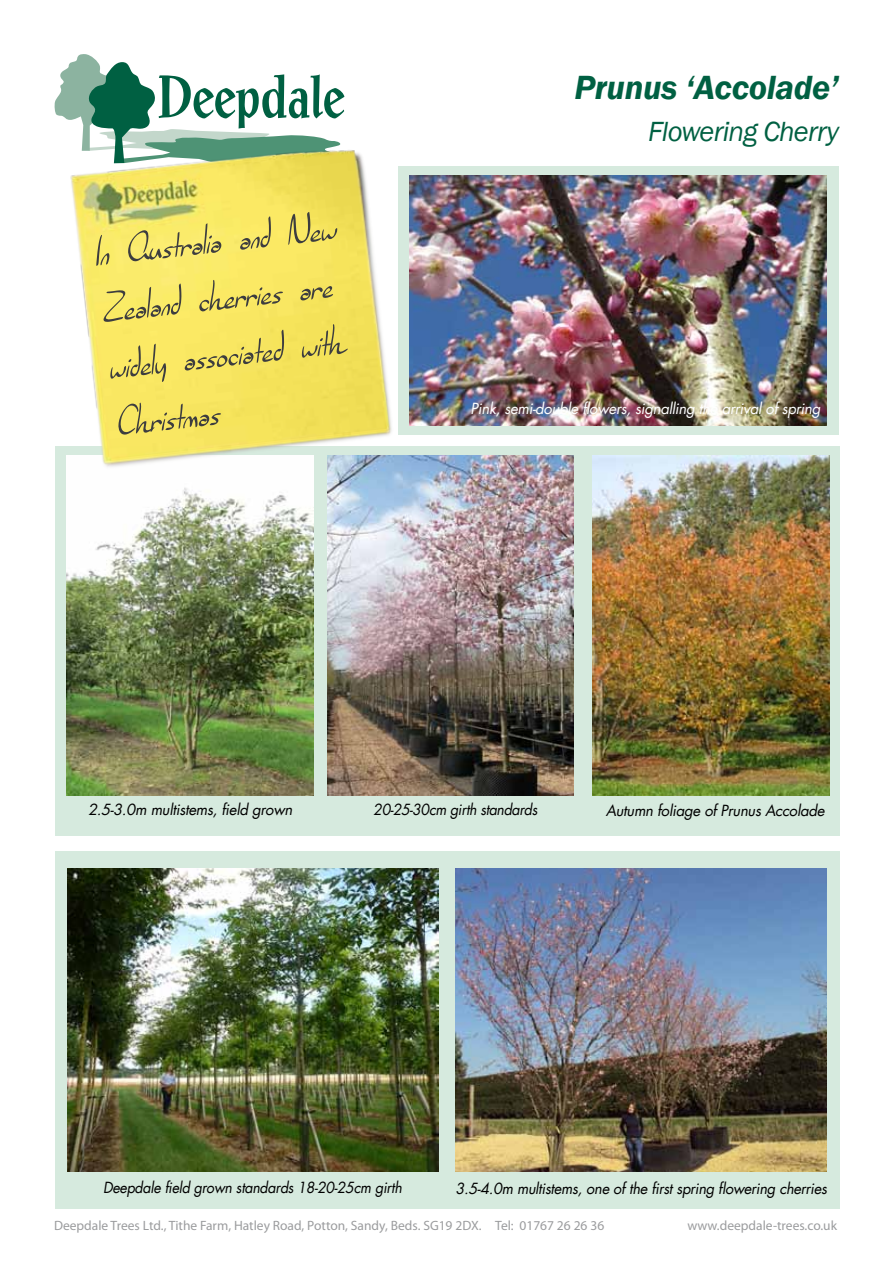
<style>
.page{position:relative;width:893px;height:1263px;background:#fff}
.page>*{position:absolute;margin:0;border:0;box-sizing:border-box;transform-origin:0 0}
.t1{font:51px/57.2px "SF Burlington Script";color:#3d3d3f}
.t2{font:italic 600 34.5px "Franklin Gothic";letter-spacing:-.01em;color:#006042}
.t3{font:italic 28.5px "Franklin Gothic";letter-spacing:-.025em;color:#006042}
.t4{font:italic 15px "Futura LT";letter-spacing:-.02em;color:#000}
.t5{font:italic 15px "Futura LT";letter-spacing:-.02em;color:#000;scale:.95 1}
.t6{font:italic 15px "Futura LT";letter-spacing:-.02em;color:#fff}
.t7{font:13.5px "Myriad Pro";color:#9b9c9e}
</style>
<div class="page">
<svg style="left:54px;top:54px;width:290px;height:83px"></svg>
<div style="left:55px;top:446px;width:785px;height:390px;background:#d6eade"></div>
<div style="left:55px;top:851px;width:785px;height:358px;background:#d6eade"></div>
<img style="left:67px;top:476px;width:246px;height:319px">
<img style="left:67px;top:868px;width:371px;height:304px">
<img style="left:327px;top:456px;width:247px;height:339px">
<img style="left:455px;top:868px;width:372px;height:304px">
<img style="left:592px;top:456px;width:238px;height:339px">
<div style="left:398px;top:166px;width:441px;height:268px;background:#d6eade"></div>
<img style="left:66px;top:137px;width:339px;height:339px">
<img style="left:409px;top:175px;width:417px;height:250px">
<h1 class="t1" style="left:91px;top:222px;width:244px;rotate:-6deg">In Australia and New<br>Zealand cherries are widely associated with<br>Christmas</h1>
<h2 class="t2" style="left:574px;top:65px;width:266px">Prunus ‘Accolade’</h2>
<h3 class="t3" style="left:648px;top:114px;width:192px">Flowering Cherry</h3>
<p class="t6" style="left:470px;top:399px;width:351px">Pink, semi-double flowers, signalling the arrival of spring</p>
<p class="t4" style="left:88px;top:799px;width:206px">2.5-3.0m multistems, field grown</p>
<p class="t4" style="left:606px;top:800px;width:220px">Autumn foliage of Prunus Accolade</p>
<p class="t5" style="left:373px;top:799px;width:174px">20-25-30cm girth standards</p>
<p class="t5" style="left:103px;top:1178px;width:316px">Deepdale field grown standards 18-20-25cm girth</p>
<p class="t4" style="left:455px;top:1179px;width:373px">3.5-4.0m multistems, one of the first spring flowering cherries</p>
<p class="t7" style="left:54px;top:1217px;width:552px">Deepdale Trees Ltd., Tithe Farm, Hatley Road, Potton, Sandy, Beds. SG19 2DX. Tel: 01767 26 26 36</p>
<p class="t7" style="left:687px;top:1217px;width:151px">www.deepdale-trees.co.uk</p>
</div>
